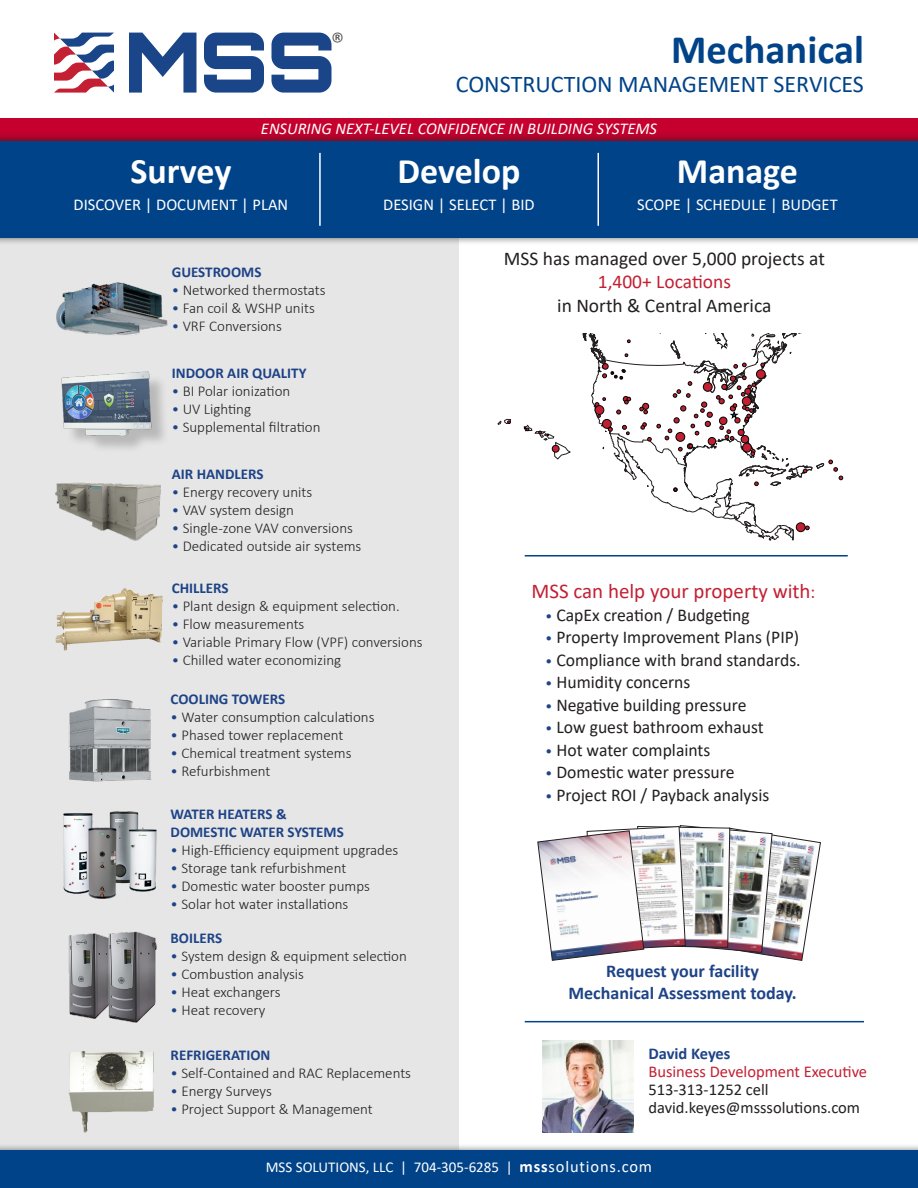
<style>
.page{position:relative;width:918px;height:1188px;background:#fff}
.page>*{position:absolute;margin:0;border:0;box-sizing:border-box;transform-origin:0 0}
.t1{font:700 40.5px "Calibri";color:#004389}
.t2{font:700 36px "Calibri";color:#fff}
.t3{font:300 27px "Calibri";color:#4d4d4f}
.t4{font:24px "Calibri";color:#004389}
.t5{font:21px "Calibri";color:#c32033}
.t6{font:19.5px "Calibri";color:#231f20}
.t7{font:19.5px "Calibri";color:#c32033}
.t8{font:18px "Calibri";color:#231f20}
.t9{font:700 18px "Calibri";color:#1e4387}
.t10{font:16.5px "Calibri";color:#fff}
.t11{font:italic 16.5px "Calibri";color:#fff}
.t12{font:16.5px "Calibri";color:#231f20}
.t13{font:16.5px "Calibri";color:#c32033}
.t14{font:700 16.5px "Calibri";letter-spacing:-.005em;color:#1e4387}
.t15{font:300 15px "Calibri";color:#231f20}
.t16{font:700 15px "Calibri";color:#1e4387}
.t17{font:15px "Calibri";color:#fff}
.s1{color:#1e4387}
.s2{font-size:18px}
.s3{font-weight:300;font-size:15px;color:#1e4387}
.s4{font-weight:700;font-size:16.5px}
.s5{font-size:16.5px}
</style>
<div class="page">
<div style="left:0;top:226px;width:459px;height:943px;background:#e6e6e6"></div>
<div style="left:0;top:118px;width:918px;height:23px;background:#c5002e"></div>
<div style="left:0;top:132px;width:918px;height:114px;background:#231f20;opacity:.75"></div>
<div style="left:0;top:141px;width:918px;height:97px;background:#004389"></div>
<img style="left:56px;top:282px;width:112px;height:53px">
<img style="left:55px;top:482px;width:106px;height:59px">
<img style="left:55px;top:588px;width:108px;height:63px">
<img style="left:68px;top:933px;width:34px;height:86px">
<img style="left:69px;top:699px;width:83px;height:83px">
<img style="left:63px;top:811px;width:94px;height:88px">
<img style="left:69px;top:1050px;width:85px;height:83px">
<img style="left:102px;top:931px;width:55px;height:92px">
<hr style="left:319px;top:153px;width:2px;height:73px;background:#fff">
<hr style="left:598px;top:153px;width:1px;height:73px;background:#fff">
<svg style="left:272px;top:33px;width:60px;height:60px"></svg>
<svg style="left:204px;top:33px;width:60px;height:60px"></svg>
<svg style="left:129px;top:33px;width:67px;height:60px"></svg>
<svg style="left:54px;top:33px;width:60px;height:60px"></svg>
<div style="left:0;top:1143px;width:918px;height:45px;background:#231f20;opacity:.75"></div>
<div style="left:0;top:1151px;width:918px;height:37px;background:#004389"></div>
<img style="left:543px;top:1040px;width:90px;height:92px">
<img style="left:538px;top:826px;width:282px;height:134px">
<hr style="left:525px;top:1021px;width:339px;height:1px;background:#004389">
<hr style="left:525px;top:555px;width:323px;height:2px;background:#004389">
<svg style="left:659px;top:500px;width:140px;height:39px"></svg>
<svg style="left:744px;top:521px;width:10px;height:6px"></svg>
<svg style="left:793px;top:524px;width:16px;height:17px"></svg>
<svg style="left:498px;top:419px;width:73px;height:40px"></svg>
<div style="left:796px;top:523px;width:9px;height:9px;background:#c31f33;border-radius:50%"></div>
<div style="left:796px;top:523px;width:9px;height:9px;border:1px solid #040503;border-radius:50%"></div>
<svg style="left:582px;top:334px;width:261px;height:166px"></svg>
<div style="left:64px;top:375px;width:106px;height:79px;background:#231f20;opacity:.23"></div>
<img style="left:61px;top:371px;width:95px;height:79px">
<p class="t3" style="left:331px;top:25px;width:15px">®</p>
<p class="t1" style="left:671px;top:21px;width:194px">Mechanical</p>
<p class="t4" style="left:456px;top:67px;width:410px">CONSTRUCTION MANAGEMENT SERVICES</p>
<p class="t11" style="left:261px;top:117px;width:398px">ENSURING NEXT-LEVEL CONFIDENCE IN BUILDING SYSTEMS</p>
<p class="t2" style="left:130px;top:146px;width:102px">Survey</p>
<p class="t2" style="left:398px;top:146px;width:125px">Develop</p>
<p class="t2" style="left:677px;top:146px;width:123px">Manage</p>
<p class="t10" style="left:74px;top:193px;width:216px">DISCOVER | DOCUMENT | PLAN</p>
<p class="t10" style="left:383px;top:193px;width:153px">DESIGN | SELECT | BID</p>
<p class="t10" style="left:637px;top:193px;width:202px">SCOPE | SCHEDULE | BUDGET</p>
<p class="t16" style="left:172px;top:262px;width:91px">GUESTROOMS</p>
<p class="t15" style="left:172px;top:281px;width:155px"><span class="s1">•</span> Networked thermostats</p>
<p class="t15" style="left:172px;top:299px;width:144px"><span class="s1">•</span> Fan coil &amp; WSHP units</p>
<p class="t15" style="left:172px;top:317px;width:112px"><span class="s1">•</span> VRF Conversions</p>
<p class="t16" style="left:172px;top:363px;width:136px">INDOOR AIR QUALITY</p>
<p class="t15" style="left:172px;top:382px;width:120px"><span class="s1">•</span> BI Polar ionization</p>
<p class="t15" style="left:172px;top:400px;width:81px"><span class="s1">•</span> UV Lighting</p>
<p class="t15" style="left:172px;top:418px;width:150px"><span class="s1">•</span> Supplemental filtration</p>
<p class="t16" style="left:172px;top:463px;width:93px">AIR HANDLERS</p>
<p class="t15" style="left:172px;top:482px;width:142px"><span class="s1">•</span> Energy recovery units</p>
<p class="t15" style="left:172px;top:500px;width:124px"><span class="s1">•</span> VAV system design</p>
<p class="t15" style="left:172px;top:518px;width:183px"><span class="s1">•</span> Single-zone VAV conversions</p>
<p class="t15" style="left:172px;top:536px;width:191px"><span class="s1">•</span> Dedicated outside air systems</p>
<p class="t16" style="left:172px;top:578px;width:58px">CHILLERS</p>
<p class="t15" style="left:172px;top:597px;width:229px"><span class="s1">•</span> Plant design &amp; equipment selection.</p>
<p class="t15" style="left:172px;top:615px;width:134px"><span class="s1">•</span> Flow measurements</p>
<p class="t15" style="left:172px;top:633px;width:252px"><span class="s1">•</span> Variable Primary Flow (VPF) conversions</p>
<p class="t15" style="left:172px;top:651px;width:171px"><span class="s1">•</span> Chilled water economizing</p>
<p class="t16" style="left:171px;top:689px;width:116px">COOLING TOWERS</p>
<p class="t15" style="left:171px;top:708px;width:205px"><span class="s1">•</span> Water consumption calculations</p>
<p class="t15" style="left:171px;top:726px;width:174px"><span class="s1">•</span> Phased tower replacement</p>
<p class="t15" style="left:171px;top:744px;width:183px"><span class="s1">•</span> Chemical treatment systems</p>
<p class="t15" style="left:171px;top:762px;width:101px"><span class="s1">•</span> Refurbishment</p>
<p class="t16" style="left:171px;top:803px;width:118px">WATER HEATERS &amp;</p>
<p class="t16" style="left:171px;top:821px;width:175px">DOMESTIC WATER SYSTEMS</p>
<p class="t15" style="left:171px;top:841px;width:229px"><span class="s1">•</span> High-Efficiency equipment upgrades</p>
<p class="t15" style="left:171px;top:859px;width:177px"><span class="s1">•</span> Storage tank refurbishment</p>
<p class="t15" style="left:171px;top:877px;width:201px"><span class="s1">•</span> Domestic water booster pumps</p>
<p class="t15" style="left:171px;top:895px;width:179px"><span class="s1">•</span> Solar hot water installations</p>
<p class="t16" style="left:171px;top:928px;width:53px">BOILERS</p>
<p class="t15" style="left:171px;top:947px;width:238px"><span class="s1">•</span> System design &amp; equipment selection</p>
<p class="t15" style="left:171px;top:965px;width:135px"><span class="s1">•</span> Combustion analysis</p>
<p class="t15" style="left:171px;top:983px;width:111px"><span class="s1">•</span> Heat exchangers</p>
<p class="t15" style="left:171px;top:1001px;width:96px"><span class="s1">•</span> Heat recovery</p>
<p class="t16" style="left:171px;top:1044px;width:101px">REFRIGERATION</p>
<p class="t15" style="left:171px;top:1063px;width:242px"><span class="s1">•</span> Self-Contained and RAC Replacements</p>
<p class="t15" style="left:171px;top:1081px;width:103px"><span class="s1">•</span> Energy Surveys</p>
<p class="t15" style="left:171px;top:1099px;width:204px"><span class="s1">•</span> Project Support &amp; Management</p>
<p class="t6" style="left:504px;top:245px;width:322px">MSS has managed over 5,000 projects at</p>
<p class="t7" style="left:598px;top:268px;width:135px">1,400+ Locations</p>
<p class="t6" style="left:557px;top:291px;width:216px">in North &amp; Central America</p>
<p class="t5" style="left:531px;top:577px;width:285px">MSS can help your property with<span class="s2">:</span></p>
<p class="t8" style="left:545px;top:602px;width:206px"><span class="s3">•</span> CapEx creation / Budgeting</p>
<p class="t8" style="left:545px;top:625px;width:256px"><span class="s3">•</span> Property Improvement Plans (PIP)</p>
<p class="t8" style="left:545px;top:647px;width:257px"><span class="s3">•</span> Compliance with brand standards.</p>
<p class="t8" style="left:545px;top:670px;width:147px"><span class="s3">•</span> Humidity concerns</p>
<p class="t8" style="left:545px;top:692px;width:203px"><span class="s3">•</span> Negative building pressure</p>
<p class="t8" style="left:545px;top:715px;width:220px"><span class="s3">•</span> Low guest bathroom exhaust</p>
<p class="t8" style="left:545px;top:737px;width:167px"><span class="s3">•</span> Hot water complaints</p>
<p class="t8" style="left:545px;top:760px;width:191px"><span class="s3">•</span> Domestic water pressure</p>
<p class="t8" style="left:545px;top:782px;width:226px"><span class="s3">•</span> Project ROI / Payback analysis</p>
<p class="t9" style="left:606px;top:958px;width:154px">Request your facility</p>
<p class="t9" style="left:569px;top:980px;width:230px">Mechanical Assessment today.</p>
<p class="t14" style="left:648px;top:1042px;width:84px">David Keyes</p>
<p class="t13" style="left:648px;top:1060px;width:220px">Business Development Executive</p>
<p class="t12" style="left:648px;top:1078px;width:122px">513-313-1252 cell</p>
<p class="t12" style="left:648px;top:1096px;width:213px">david.keyes@msssolutions.com</p>
<p class="t17" style="left:266px;top:1156px;width:388px">MSS SOLUTIONS, LLC | 704-305-6285 | <span class="s4">mss</span><span class="s5">solutions.com</span></p>
</div>
